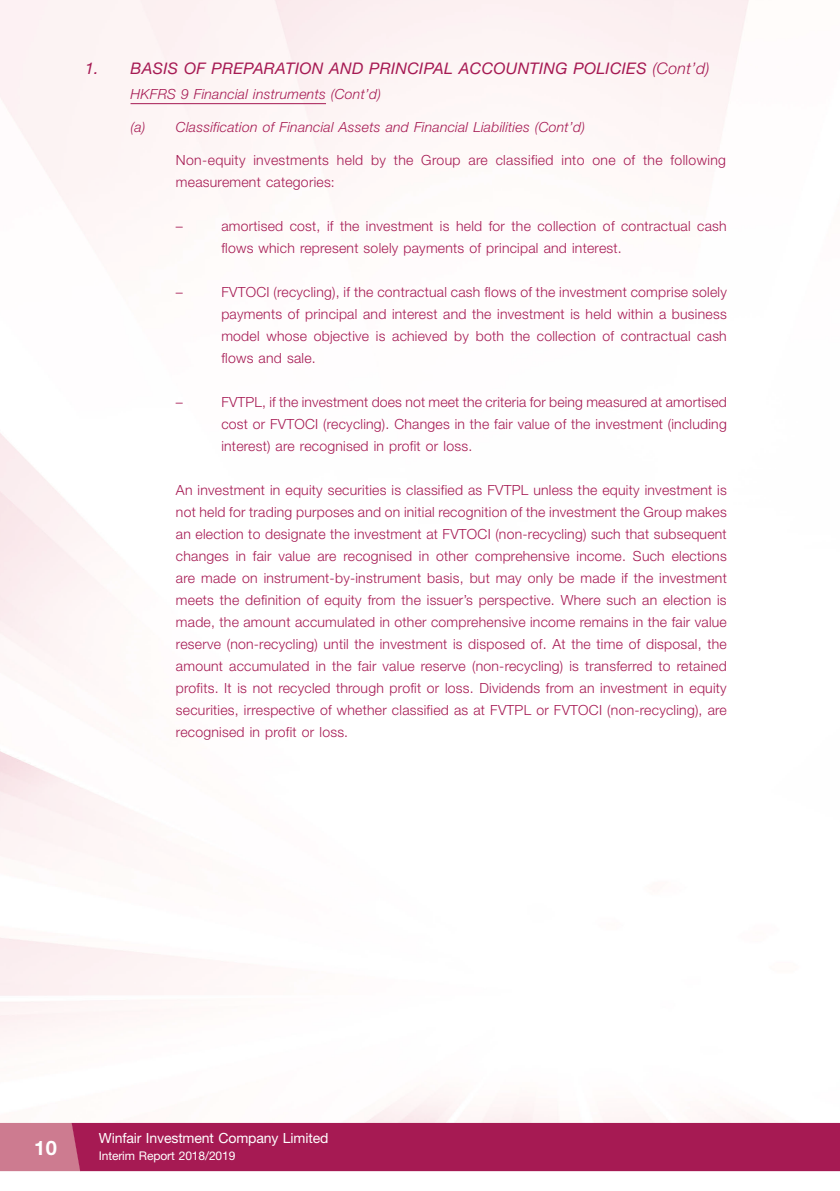
<style>
.page{position:relative;width:840px;height:1191px;background:#fff}
.page>*{position:absolute;margin:0;border:0;box-sizing:border-box;transform-origin:0 0}
.t1{font:700 20px "Helvetica Neue LT Std";color:#fff}
.t2{font:italic 16px "Helvetica Neue LT Std";letter-spacing:.015em;color:#a61a53}
.t3{font:300 14px/22px "Helvetica Neue LT Std";letter-spacing:.015em;color:#a61a53;text-align:justify}
.t4{font:italic 300 14px "Helvetica Neue LT Std";letter-spacing:.015em;color:#a61a53}
.t5{font:14px "Helvetica Neue LT Std";letter-spacing:-.01em;color:#fff}
.t6{font:12px "Helvetica Neue LT Std";letter-spacing:-.01em;color:#fff}
.s1{font-weight:300}
</style>
<div class="page">
<img style="left:0;top:0;width:840px;height:1161px">
<svg style="left:0;top:1123px;width:839px;height:48px;background:#a92258"></svg>
<hr style="left:130px;top:103px;width:196px;height:1px;background:#a61a53">
<p class="t2" style="left:85px;top:58px;width:625px">1. BASIS OF PREPARATION AND PRINCIPAL ACCOUNTING POLICIES <span class="s1">(Cont’d)</span></p>
<p class="t4" style="left:130px;top:85px;width:252px">HKFRS 9 Financial instruments (Cont’d)</p>
<p class="t4" style="left:130px;top:119px;width:456px">(a) Classification of Financial Assets and Financial Liabilities (Cont’d)</p>
<p class="t3" style="left:176px;top:149px;width:551px">Non-equity investments held by the Group are classified into one of the following measurement categories:</p>
<p class="t3" style="left:176px;top:215px;width:8px">–</p>
<p class="t3" style="left:221px;top:215px;width:506px">amortised cost, if the investment is held for the collection of contractual cash flows which represent solely payments of principal and interest.</p>
<p class="t3" style="left:176px;top:281px;width:8px">–</p>
<p class="t3" style="left:221px;top:281px;width:506px">FVTOCI (recycling), if the contractual cash flows of the investment comprise solely payments of principal and interest and the investment is held within a business model whose objective is achieved by both the collection of contractual cash flows and sale.</p>
<p class="t3" style="left:176px;top:391px;width:8px">–</p>
<p class="t3" style="left:221px;top:391px;width:506px">FVTPL, if the investment does not meet the criteria for being measured at amortised cost or FVTOCI (recycling). Changes in the fair value of the investment (including interest) are recognised in profit or loss.</p>
<p class="t3" style="left:176px;top:479px;width:552px">An investment in equity securities is classified as FVTPL unless the equity investment is not held for trading purposes and on initial recognition of the investment the Group makes an election to designate the investment at FVTOCI (non-recycling) such that subsequent changes in fair value are recognised in other comprehensive income. Such elections are made on instrument-by-instrument basis, but may only be made if the investment meets the definition of equity from the issuer’s perspective. Where such an election is made, the amount accumulated in other comprehensive income remains in the fair value reserve (non-recycling) until the investment is disposed of. At the time of disposal, the amount accumulated in the fair value reserve (non-recycling) is transferred to retained profits. It is not recycled through profit or loss. Dividends from an investment in equity securities, irrespective of whether classified as at FVTPL or FVTOCI (non-recycling), are recognised in profit or loss.</p>
<h1 class="t1" style="left:34px;top:1135px;width:24px">10</h1>
<p class="t5" style="left:99px;top:1130px;width:231px">Winfair Investment Company Limited</p>
<p class="t6" style="left:99px;top:1149px;width:138px">Interim Report 2018/2019</p>
</div>
